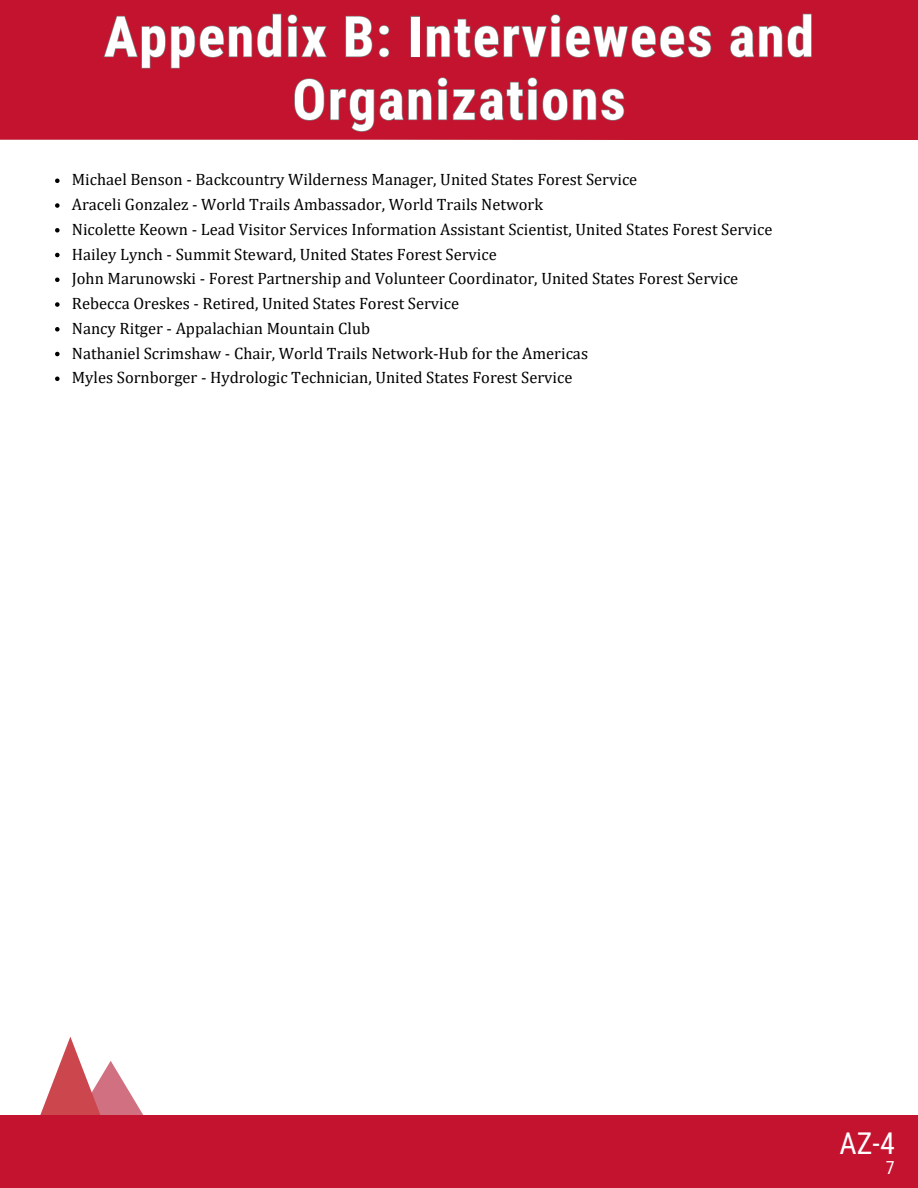
<style>
.page{position:relative;width:918px;height:1188px;background:#fff}
.page>*{position:absolute;margin:0;border:0;box-sizing:border-box;transform-origin:0 0}
.t1{font:700 56.1px/63px "Roboto Condensed";letter-spacing:.03em;color:#fff;text-align:center}
.t2{font:30px "Roboto Condensed";color:#fff}
.t3{font:18px "Roboto Condensed";color:#fff}
.t4{font:16.5px "Cambria";color:#000}
</style>
<div class="page">
<div style="left:0;top:0;width:918px;height:139px;background:#c3132f"></div>
<svg style="left:103px;top:13px;width:709px;height:56px"></svg>
<svg style="left:294px;top:77px;width:331px;height:55px"></svg>
<svg style="left:40px;top:1037px;width:103px;height:78px"></svg>
<div style="left:0;top:1115px;width:918px;height:72px;background:#c3132f"></div>
<svg style="left:55px;top:179px;width:5px;height:4px"></svg>
<svg style="left:55px;top:203px;width:5px;height:5px"></svg>
<svg style="left:55px;top:228px;width:5px;height:5px"></svg>
<svg style="left:55px;top:253px;width:5px;height:4px"></svg>
<svg style="left:55px;top:278px;width:5px;height:4px"></svg>
<svg style="left:55px;top:302px;width:5px;height:5px"></svg>
<svg style="left:55px;top:327px;width:5px;height:5px"></svg>
<svg style="left:55px;top:352px;width:5px;height:4px"></svg>
<svg style="left:55px;top:377px;width:5px;height:4px"></svg>
<p class="t1" style="left:104px;top:6px;width:711px">Appendix B: Interviewees and<br>Organizations</p>
<p class="t4" style="left:72px;top:170px;width:567px">Michael Benson - Backcountry Wilderness Manager, United States Forest Service</p>
<p class="t4" style="left:72px;top:194px;width:473px">Araceli Gonzalez - World Trails Ambassador, World Trails Network</p>
<p class="t4" style="left:72px;top:219px;width:702px">Nicolette Keown - Lead Visitor Services Information Assistant Scientist, United States Forest Service</p>
<p class="t4" style="left:72px;top:244px;width:426px">Hailey Lynch - Summit Steward, United States Forest Service</p>
<p class="t4" style="left:72px;top:269px;width:668px">John Marunowski - Forest Partnership and Volunteer Coordinator, United States Forest Service</p>
<p class="t4" style="left:72px;top:293px;width:389px">Rebecca Oreskes - Retired, United States Forest Service</p>
<p class="t4" style="left:72px;top:318px;width:300px">Nancy Ritger - Appalachian Mountain Club</p>
<p class="t4" style="left:72px;top:343px;width:518px">Nathaniel Scrimshaw - Chair, World Trails Network-Hub for the Americas</p>
<p class="t4" style="left:72px;top:368px;width:502px">Myles Sornborger - Hydrologic Technician, United States Forest Service</p>
<p class="t2" style="left:840px;top:1127px;width:57px">AZ-4</p>
<p class="t3" style="left:886px;top:1157px;width:10px">7</p>
</div>
